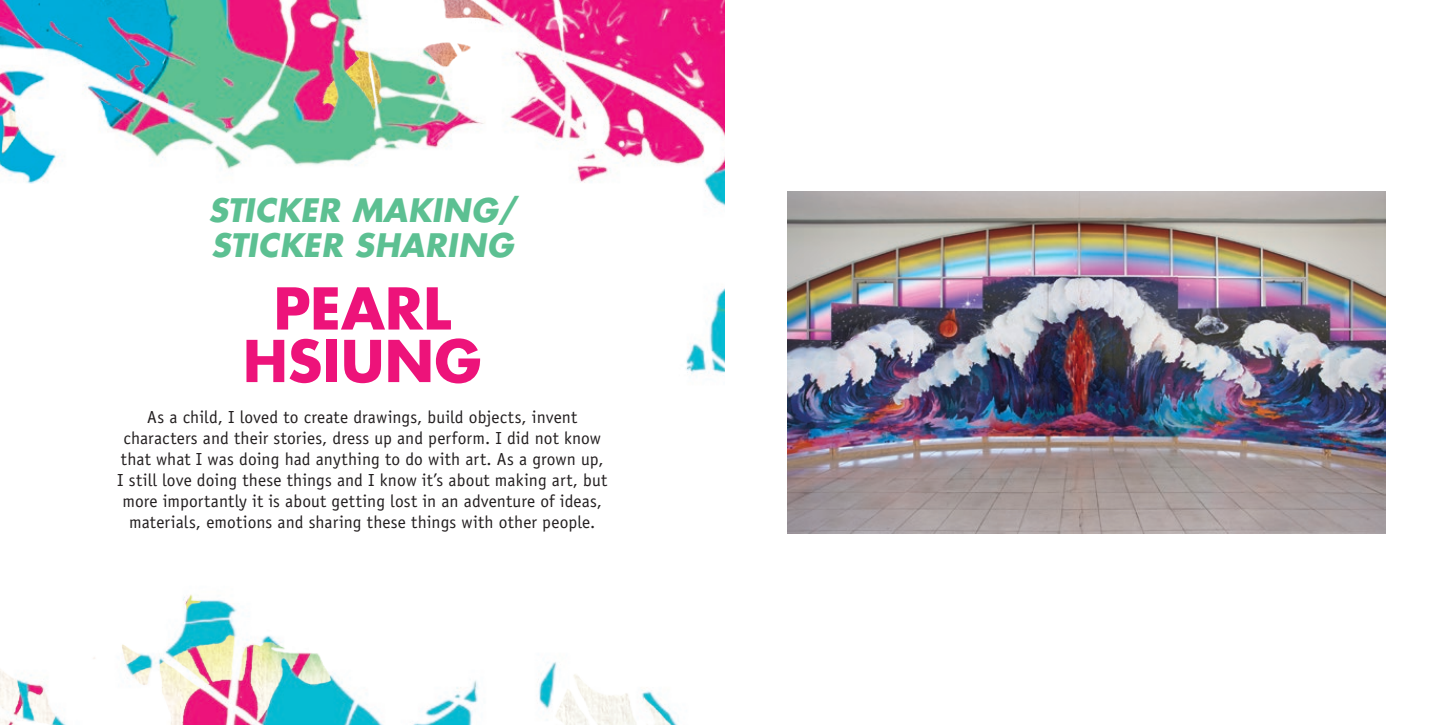
<style>
.page{position:relative;width:1449px;height:725px;background:#fff}
.page>*{position:absolute;margin:0;border:0;box-sizing:border-box;transform-origin:0 0}
.t1{font:700 56px "Futura";letter-spacing:.005em;color:#ed137a}
.t2{font:italic 700 31.5px/35px "Futura";letter-spacing:.02em;color:#5cc092}
.t3{font:17.5px/21px "Officina Sans";letter-spacing:.005em;color:#231f20;text-align:center}
</style>
<div class="page">
<img style="left:0;top:0;width:724px;height:724px">
<img style="left:788px;top:191px;width:598px;height:343px">
<p class="t2" style="left:208px;top:192px;width:309px">STICKER MAKING/<br>STICKER SHARING</p>
<p class="t1" style="left:274px;top:271px;width:179px">PEARL</p>
<p class="t1" style="left:243px;top:324px;width:240px">HSIUNG</p>
<p class="t3" style="left:117px;top:407px;width:492px">As a child, I loved to create drawings, build objects, invent characters and their stories, dress up and perform. I did not know that what I was doing had anything to do with art. As a grown up, I still love doing these things and I know it’s about making art, but more importantly it is about getting lost in an adventure of ideas, materials, emotions and sharing these things with other people.</p>
</div>
